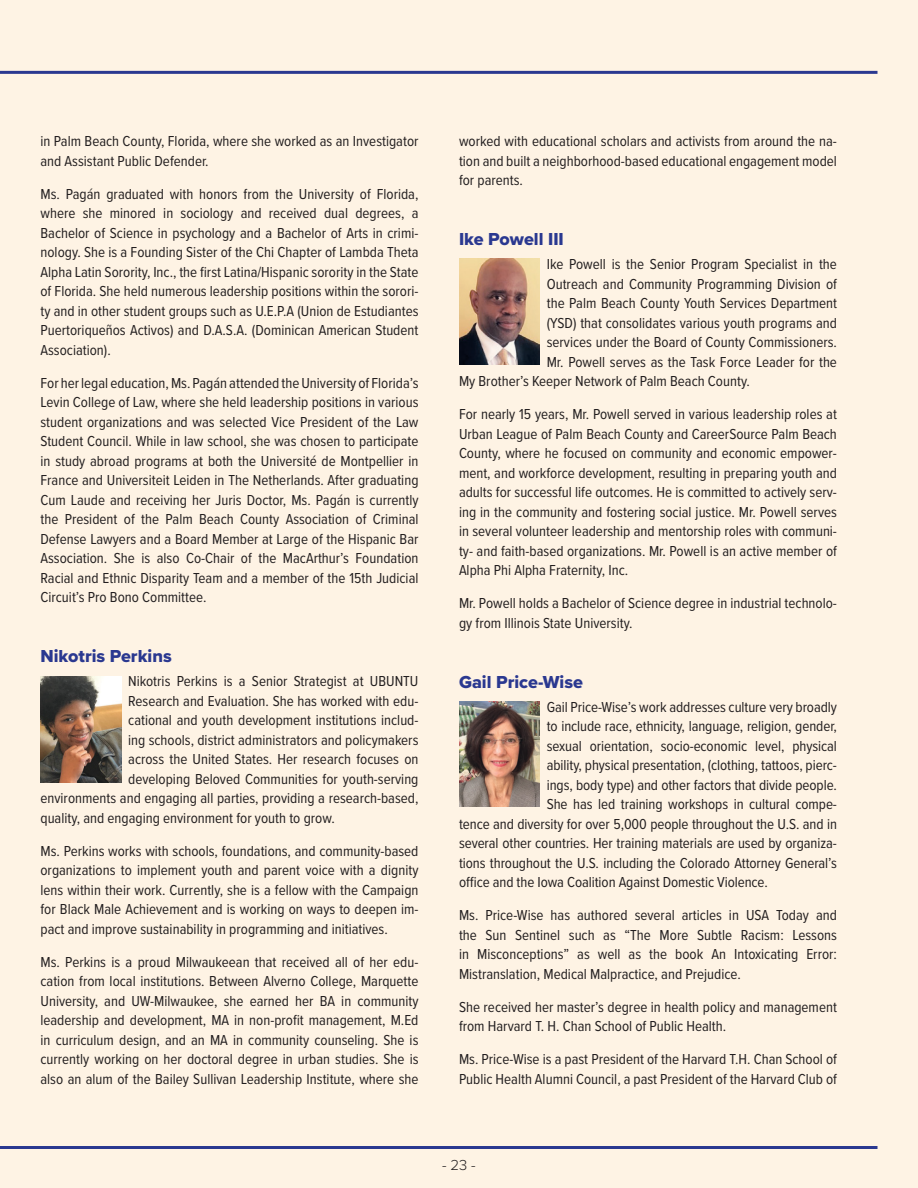
<style>
.page{position:relative;width:918px;height:1188px;background:#fef3e4}
.page>*{position:absolute;margin:0;border:0;box-sizing:border-box;transform-origin:0 0}
.BIO_name{font:18px "Proxima Nova Extrabld";color:#2a3890}
.BIO_text{font:15px/19.5px "Proxima Nova Cond";color:#231f20;text-align:justify}
.t1{font:300 15px "Proxima Nova";color:#231f20}
</style>
<div class="page">
<hr style="left:0;top:1146px;width:878px;height:3px;background:#2a3890">
<hr style="left:0;top:71px;width:878px;height:3px;background:#2a3890">
<img style="left:40px;top:676px;width:82px;height:106px">
<img style="left:459px;top:259px;width:81px;height:105px">
<img style="left:459px;top:701px;width:81px;height:106px">
<p class="BIO_text" style="left:40px;top:131px;width:380px">in Palm Beach County, Florida, where she worked as an Investigator and Assistant Public Defender.</p>
<p class="BIO_text" style="left:40px;top:184px;width:380px">Ms. Pagán graduated with honors from the University of Florida, where she minored in sociology and received dual degrees, a Bachelor of Science in psychology and a Bachelor of Arts in crimi&shy;nology. She is a Founding Sister of the Chi Chapter of Lambda Theta Alpha Latin Sorority, Inc., the first Latina/Hispanic sorority in the State of Florida. She held numerous leadership positions within the sorori&shy;ty and in other student groups such as U.E.P.A (Union de Estudiantes Puertoriqueños Activos) and D.A.S.A. (Dominican American Student Association).</p>
<p class="BIO_text" style="left:40px;top:373px;width:380px">For her legal education, Ms. Pagán attended the University of Florida’s Levin College of Law, where she held leadership positions in various student organizations and was selected Vice President of the Law Student Council. While in law school, she was chosen to participate in study abroad programs at both the Université de Montpellier in France and Universiteit Leiden in The Netherlands. After graduating Cum Laude and receiving her Juris Doctor, Ms. Pagán is currently the President of the Palm Beach County Association of Criminal Defense Lawyers and a Board Member at Large of the Hispanic Bar Association. She is also Co-Chair of the MacArthur’s Foundation Racial and Ethnic Disparity Team and a member of the 15th Judicial Circuit’s Pro Bono Committee.</p>
<p class="BIO_name" style="left:40px;top:643px;width:133px">Nikotris Perkins</p>
<p class="BIO_text" style="left:128px;top:671px;width:292px">Nikotris Perkins is a Senior Strategist at UBUNTU</p>
<p class="BIO_text" style="left:128px;top:690px;width:292px">Research and Evaluation. She has worked with edu-</p>
<p class="BIO_text" style="left:128px;top:710px;width:292px">cational and youth development institutions includ-</p>
<p class="BIO_text" style="left:128px;top:729px;width:292px">ing schools, district administrators and policymakers</p>
<p class="BIO_text" style="left:128px;top:749px;width:292px">across the United States. Her research focuses on</p>
<p class="BIO_text" style="left:128px;top:768px;width:292px">developing Beloved Communities for youth-serving</p>
<p class="BIO_text" style="left:40px;top:788px;width:380px">environments and engaging all parties, providing a research-based,</p>
<p class="BIO_text" style="left:40px;top:807px;width:296px">quality, and engaging environment for youth to grow.</p>
<p class="BIO_text" style="left:40px;top:840px;width:380px">Ms. Perkins works with schools, foundations, and community-based organizations to implement youth and parent voice with a dignity lens within their work. Currently, she is a fellow with the Campaign for Black Male Achievement and is working on ways to deepen im&shy;pact and improve sustainability in programming and initiatives.</p>
<p class="BIO_text" style="left:40px;top:951px;width:380px">Ms. Perkins is a proud Milwaukeean that received all of her edu&shy;cation from local institutions. Between Alverno College, Marquette University, and UW-Milwaukee, she earned her BA in community leadership and development, MA in non-profit management, M.Ed in curriculum design, and an MA in community counseling. She is currently working on her doctoral degree in urban studies. She is also an alum of the Bailey Sullivan Leadership Institute, where she</p>
<p class="BIO_text" style="left:459px;top:131px;width:380px">worked with educational scholars and activists from around the na&shy;tion and built a neighborhood-based educational engagement model for parents.</p>
<p class="BIO_name" style="left:459px;top:226px;width:106px">Ike Powell III</p>
<p class="BIO_text" style="left:547px;top:254px;width:292px">Ike Powell is the Senior Program Specialist in the</p>
<p class="BIO_text" style="left:547px;top:273px;width:292px">Outreach and Community Programming Division of</p>
<p class="BIO_text" style="left:547px;top:293px;width:292px">the Palm Beach County Youth Services Department</p>
<p class="BIO_text" style="left:547px;top:312px;width:292px">(YSD) that consolidates various youth programs and</p>
<p class="BIO_text" style="left:547px;top:332px;width:292px">services under the Board of County Commissioners.</p>
<p class="BIO_text" style="left:547px;top:351px;width:292px">Mr. Powell serves as the Task Force Leader for the</p>
<p class="BIO_text" style="left:459px;top:371px;width:292px">My Brother’s Keeper Network of Palm Beach County.</p>
<p class="BIO_text" style="left:459px;top:404px;width:380px">For nearly 15 years, Mr. Powell served in various leadership roles at Urban League of Palm Beach County and CareerSource Palm Beach County, where he focused on community and economic empower&shy;ment, and workforce development, resulting in preparing youth and adults for successful life outcomes. He is committed to actively serv&shy;ing in the community and fostering social justice. Mr. Powell serves in several volunteer leadership and mentorship roles with communi&shy;ty- and faith-based organizations. Mr. Powell is an active member of Alpha Phi Alpha Fraternity, Inc.</p>
<p class="BIO_text" style="left:459px;top:593px;width:380px">Mr. Powell holds a Bachelor of Science degree in industrial technolo&shy;gy from Illinois State University.</p>
<p class="BIO_name" style="left:459px;top:668px;width:126px">Gail Price-Wise</p>
<p class="BIO_text" style="left:547px;top:696px;width:292px">Gail Price-Wise’s work addresses culture very broadly</p>
<p class="BIO_text" style="left:547px;top:716px;width:292px">to include race, ethnicity, language, religion, gender,</p>
<p class="BIO_text" style="left:547px;top:735px;width:292px">sexual orientation, socio-economic level, physical</p>
<p class="BIO_text" style="left:547px;top:755px;width:292px">ability, physical presentation, (clothing, tattoos, pierc-</p>
<p class="BIO_text" style="left:547px;top:774px;width:292px">ings, body type) and other factors that divide people.</p>
<p class="BIO_text" style="left:547px;top:794px;width:292px">She has led training workshops in cultural compe-</p>
<p class="BIO_text" style="left:459px;top:813px;width:380px">tence and diversity for over 5,000 people throughout the U.S. and in</p>
<p class="BIO_text" style="left:459px;top:833px;width:380px">several other countries. Her training materials are used by organiza-</p>
<p class="BIO_text" style="left:459px;top:852px;width:379px">tions throughout the U.S. including the Colorado Attorney General’s</p>
<p class="BIO_text" style="left:459px;top:872px;width:310px">office and the Iowa Coalition Against Domestic Violence.</p>
<p class="BIO_text" style="left:459px;top:905px;width:379px">Ms. Price-Wise has authored several articles in USA Today and the Sun Sentinel such as “The More Subtle Racism: Lessons in Misconceptions” as well as the book An Intoxicating Error:<br>Mistranslation, Medical Malpractice, and Prejudice.</p>
<p class="BIO_text" style="left:459px;top:996px;width:379px">She received her master’s degree in health policy and management from Harvard T. H. Chan School of Public Health.</p>
<p class="BIO_text" style="left:459px;top:1049px;width:380px">Ms. Price-Wise is a past President of the Harvard T.H. Chan School of<br>Public Health Alumni Council, a past President of the Harvard Club of</p>
<p class="t1" style="left:442px;top:1154px;width:35px">- 23 -</p>
</div>
